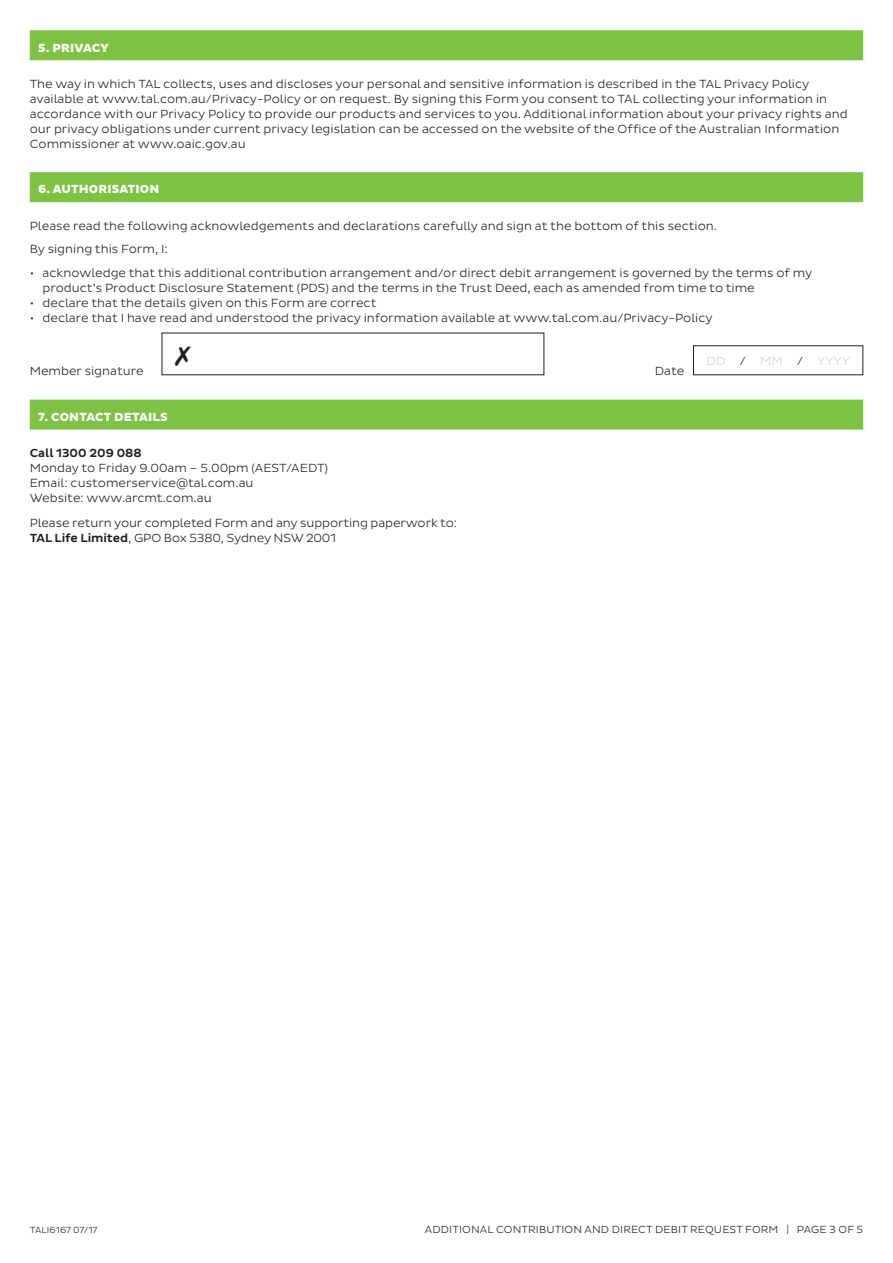
<style>
.page{position:relative;width:893px;height:1263px;background:#fff}
.page>*{position:absolute;margin:0;border:0;box-sizing:border-box;transform-origin:0 0}
.t1{font:300 12px/15px "Pluto Sans";color:#231f20}
.t2{font:800 12px "Pluto Sans";letter-spacing:.015em;color:#fff}
.t3{font:500 12px "Pluto Sans";color:#231f20}
.t4{font:300 12px "Pluto Sans";color:#d1d2d4}
.t5{font:300 10.5px "Pluto Sans";letter-spacing:.015em;color:#231f20}
.t6{font:300 9px "Pluto Sans";color:#231f20}
.s1{font-weight:500}
.s2{color:#231f20}
</style>
<div class="page">
<div style="left:30px;top:30px;width:833px;height:30px;background:#7ec243"></div>
<div style="left:30px;top:172px;width:833px;height:30px;background:#7ec243"></div>
<div style="left:30px;top:400px;width:833px;height:30px;background:#7ec243"></div>
<p class="t2" style="left:38px;top:41px;width:72px">5. PRIVACY</p>
<p class="t1" style="left:30px;top:76px;width:819px">The way in which TAL collects, uses and discloses your personal and sensitive information is described in the TAL Privacy Policy available at www.tal.com.au/Privacy-Policy or on request. By signing this Form you consent to TAL collecting your information in accordance with our Privacy Policy to provide our products and services to you. Additional information about your privacy rights and our privacy obligations under current privacy legislation can be accessed on the website of the Office of the Australian Information Commissioner at www.oaic.gov.au</p>
<p class="t2" style="left:38px;top:182px;width:123px">6. AUTHORISATION</p>
<p class="t1" style="left:30px;top:214px;width:689px;line-height:23.5px">Please read the following acknowledgements and declarations carefully and sign at the bottom of this section.<br>By signing this Form, I:</p>
<p class="t1" style="left:43px;top:265px;width:771px;text-indent:-13px">• acknowledge that this additional contribution arrangement and/or direct debit arrangement is governed by the terms of my product’s Product Disclosure Statement (PDS) and the terms in the Trust Deed, each as amended from time to time</p>
<p class="t1" style="left:30px;top:295px;width:348px">• declare that the details given on this Form are correct</p>
<p class="t1" style="left:30px;top:310px;width:684px">• declare that I have read and understood the privacy information available at www.tal.com.au/Privacy-Policy</p>
<p class="t1" style="left:30px;top:364px;width:115px">Member signature</p>
<p class="t1" style="left:655px;top:364px;width:31px">Date</p>
<p class="t2" style="left:38px;top:410px;width:131px">7. CONTACT DETAILS</p>
<p class="t3" style="left:30px;top:446px;width:114px">Call 1300 209 088</p>
<p class="t1" style="left:30px;top:461px;width:300px">Monday to Friday 9.00am – 5.00pm (AEST/AEDT)<br>Email: customerservice@tal.com.au<br>Website: www.arcmt.com.au</p>
<p class="t1" style="left:30px;top:516px;width:429px">Please return your completed Form and any supporting paperwork to:<br><span class="s1">TAL Life Limited</span>, GPO Box 5380, Sydney NSW 2001</p>
<p class="t4" style="left:707px;top:354px;width:145px">DD <span class="s2">/</span> MM <span class="s2">/</span> YYYY</p>
<p class="t6" style="left:30px;top:1225px;width:69px">TALI6167 07/17</p>
<p class="t5" style="left:425px;top:1224px;width:440px">ADDITIONAL CONTRIBUTION AND DIRECT DEBIT REQUEST FORM | PAGE 3 OF 5</p>
</div>
